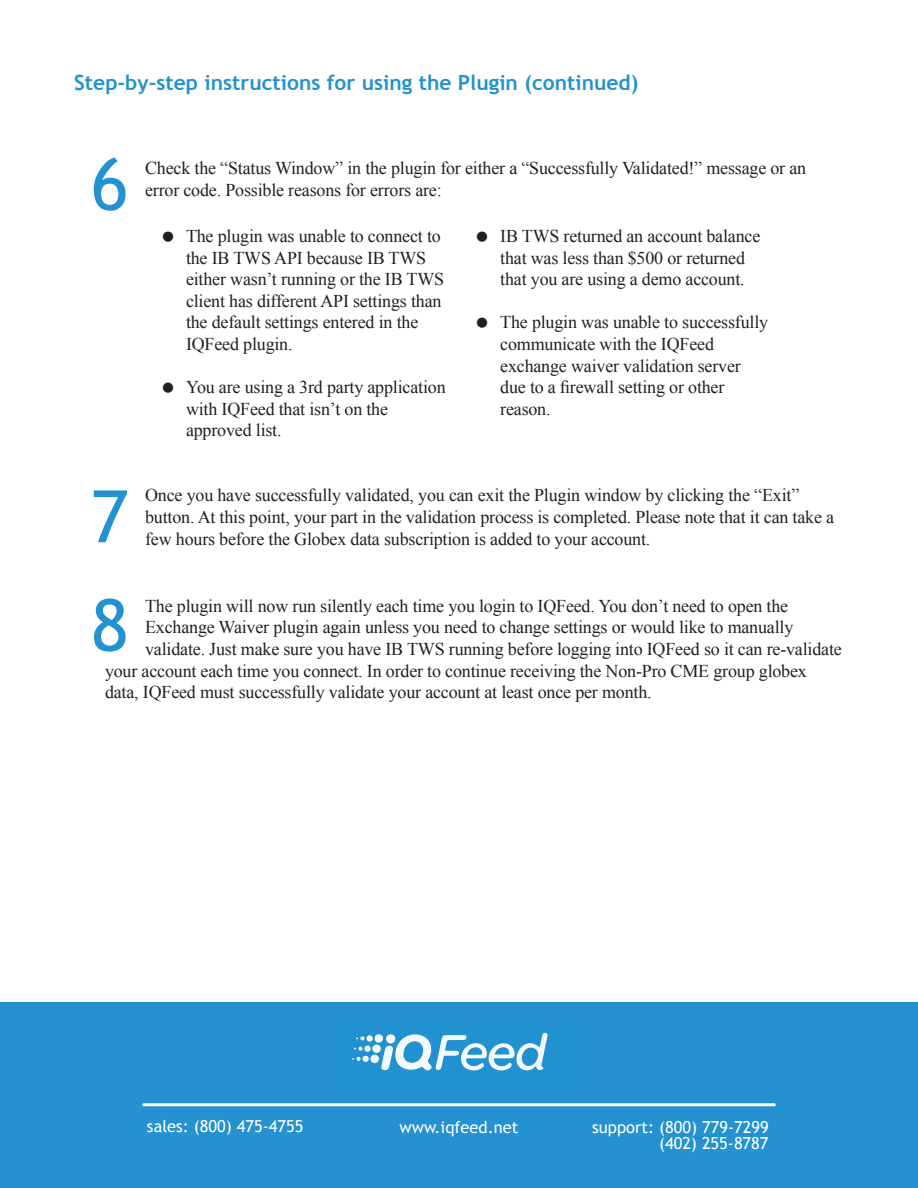
<style>
.page{position:relative;width:918px;height:1188px;background:#fff}
.page>*{position:absolute;margin:0;border:0;box-sizing:border-box;transform-origin:0 0}
.t1{font:72px "Trebuchet MS";color:#2491d0}
.t2{font:700 21px "Trebuchet MS";color:#2491d0}
.t3{font:18px/21.6px "Times New Roman";letter-spacing:-.01em;color:#231f20}
.t4{font:16.5px/16.5px "Trebuchet MS";color:#fff;text-align:right}
</style>
<div class="page">
<div style="left:0;top:1003px;width:918px;height:185px;background:#2491d0"></div>
<svg style="left:381px;top:1032px;width:167px;height:39px"></svg>
<div style="left:386px;top:1034px;width:9px;height:10px;background:#f4fafc;border-radius:50%"></div>
<div style="left:370px;top:1054px;width:9px;height:9px;background:#f4fafc;border-radius:50%"></div>
<div style="left:374px;top:1034px;width:9px;height:9px;background:#f4fafc;border-radius:50%"></div>
<div style="left:372px;top:1044px;width:9px;height:9px;background:#f4fafc;border-radius:50%"></div>
<svg style="left:366px;top:1035px;width:7px;height:7px"></svg>
<div style="left:364px;top:1045px;width:7px;height:7px;background:#f4fafc;border-radius:50%"></div>
<div style="left:362px;top:1056px;width:7px;height:6px;background:#f4fafc;border-radius:50%"></div>
<svg style="left:356px;top:1036px;width:9px;height:4px"></svg>
<svg style="left:354px;top:1047px;width:9px;height:4px"></svg>
<svg style="left:352px;top:1057px;width:9px;height:4px"></svg>
<hr style="left:144px;top:1103px;width:630px;height:3px;background:#fff">
<p class="t2" style="left:74px;top:69px;width:566px">Step-by-step instructions for using the Plugin (continued)</p>
<h1 class="t1" style="left:91px;top:142px;width:39px">6</h1>
<p class="t3" style="left:145px;top:157px;width:663px">Check the “Status Window” in the plugin for either a “Successfully Validated!” message or an error code. Possible reasons for errors are:</p>
<p class="t3" style="left:186px;top:225px;width:260px">The plugin was unable to connect to the IB TWS API because IB TWS either wasn’t running or the IB TWS client has different API settings than the default settings entered in the<br>IQFeed plugin.</p>
<p class="t3" style="left:186px;top:376px;width:261px">You are using a 3rd party application with IQFeed that isn’t on the approved list.</p>
<p class="t3" style="left:500px;top:225px;width:262px">IB TWS returned an account balance that was less than $500 or returned that you are using a demo account.</p>
<p class="t3" style="left:500px;top:311px;width:269px">The plugin was unable to successfully communicate with the IQFeed exchange waiver validation server due to a firewall setting or other reason.</p>
<h1 class="t1" style="left:91px;top:474px;width:39px">7</h1>
<p class="t3" style="left:145px;top:484px;width:691px">Once you have successfully validated, you can exit the Plugin window by clicking the “Exit” button. At this point, your part in the validation process is completed. Please note that it can take a</p>
<p class="t3" style="left:145px;top:528px;width:507px">few hours before the Globex data subscription is added to your account.</p>
<h1 class="t1" style="left:91px;top:583px;width:39px">8</h1>
<p class="t3" style="left:145px;top:595px;width:645px">The plugin will now run silently each time you login to IQFeed. You don’t need to open the</p>
<p class="t3" style="left:145px;top:616px;width:650px">Exchange Waiver plugin again unless you need to change settings or would like to manually</p>
<p class="t3" style="left:145px;top:638px;width:698px">validate. Just make sure you have IB TWS running before logging into IQFeed so it can re-validate</p>
<p class="t3" style="left:105px;top:659px;width:703px">your account each time you connect. In order to continue receiving the Non-Pro CME group globex</p>
<p class="t3" style="left:105px;top:681px;width:548px">data, IQFeed must successfully validate your account at least once per month.</p>
<p class="t4" style="left:147px;top:1118px;width:158px">sales: (800) 475-4755</p>
<p class="t4" style="left:400px;top:1119px;width:120px">www.iqfeed.net</p>
<p class="t4" style="left:592px;top:1119px;width:178px">support: (800) 779-7299 (402) 255-8787</p>
</div>
